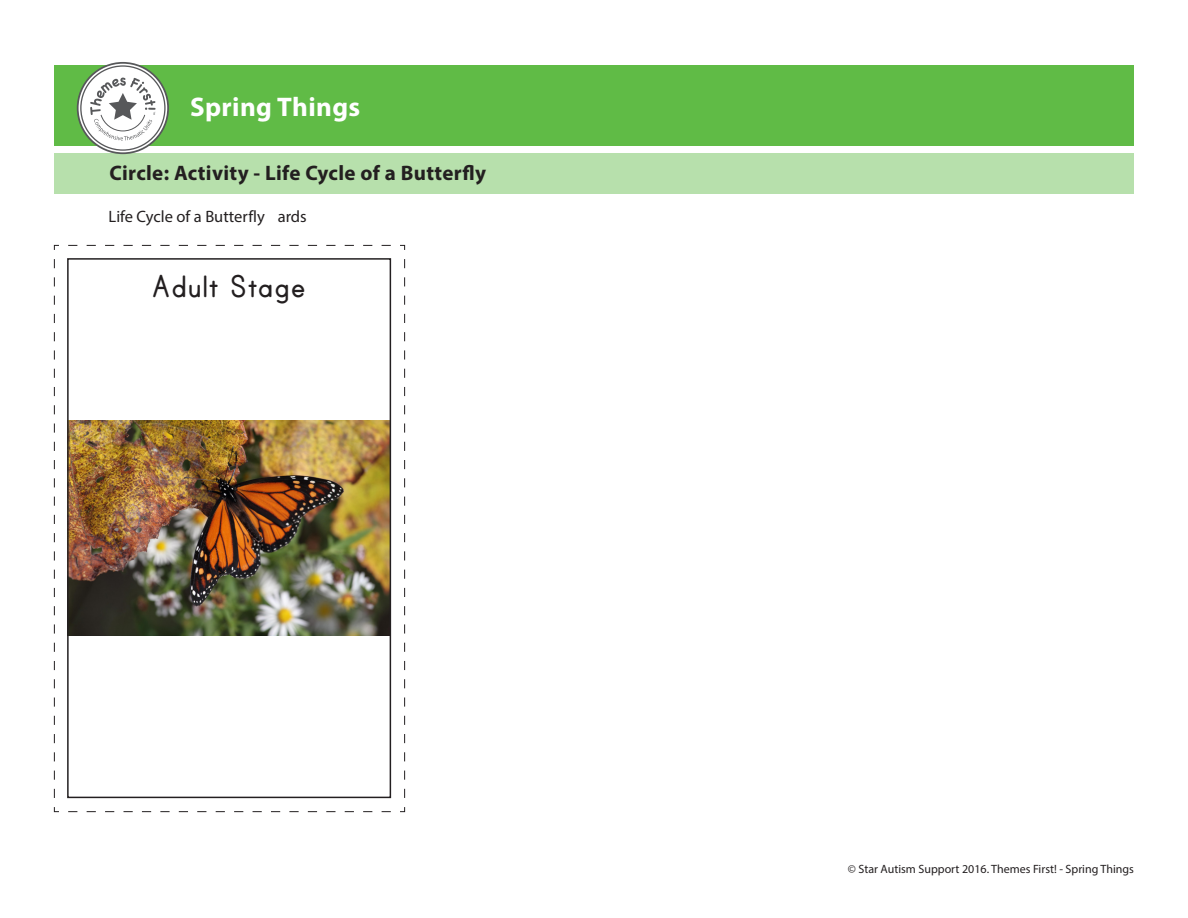
<style>
.page{position:relative;width:1188px;height:918px;background:#fff}
.page>*{position:absolute;margin:0;border:0;box-sizing:border-box;transform-origin:0 0}
.t1{font:700 36px "Print";color:#231f20}
.t2{font:700 27px "Myriad Pro";letter-spacing:.015em;color:#fff}
.t3{font:700 21px "Myriad Pro";letter-spacing:.015em;color:#231f20}
.t4{font:16.5px "Myriad Pro";color:#231f20}
.t5{font:12px "Myriad Pro";color:#231f20}
</style>
<div class="page">
<div style="left:54px;top:153px;width:1080px;height:41px;background:#b7e0ac"></div>
<div style="left:54px;top:65px;width:1080px;height:81px;background:#60bb46"></div>
<svg style="left:78px;top:63px;width:90px;height:90px;background:#dbdbdb"></svg>
<div style="left:77px;top:62px;width:92px;height:92px;border:2px solid #57585a;border-radius:50%"></div>
<svg style="left:90px;top:78px;width:66px;height:63px;background:#dbdbdb"></svg>
<svg style="left:54px;top:245px;width:351px;height:567px"></svg>
<img style="left:70px;top:421px;width:318px;height:215px">
<div style="left:67px;top:258px;width:324px;height:540px;border:2px solid #231f20"></div>
<h2 class="t2" style="left:190px;top:89px;width:172px">Spring Things</h2>
<p class="t3" style="left:110px;top:159px;width:378px">Circle: Activity - Life Cycle of a Butterfly</p>
<p class="t4" style="left:109px;top:206px;width:200px">Life Cycle of a Butterfly ards</p>
<p class="t1" style="left:151px;top:270px;width:157px">Adult Stage</p>
<p class="t5" style="left:848px;top:862px;width:288px">© Star Autism Support 2016. Themes First! - Spring Things</p>
</div>
